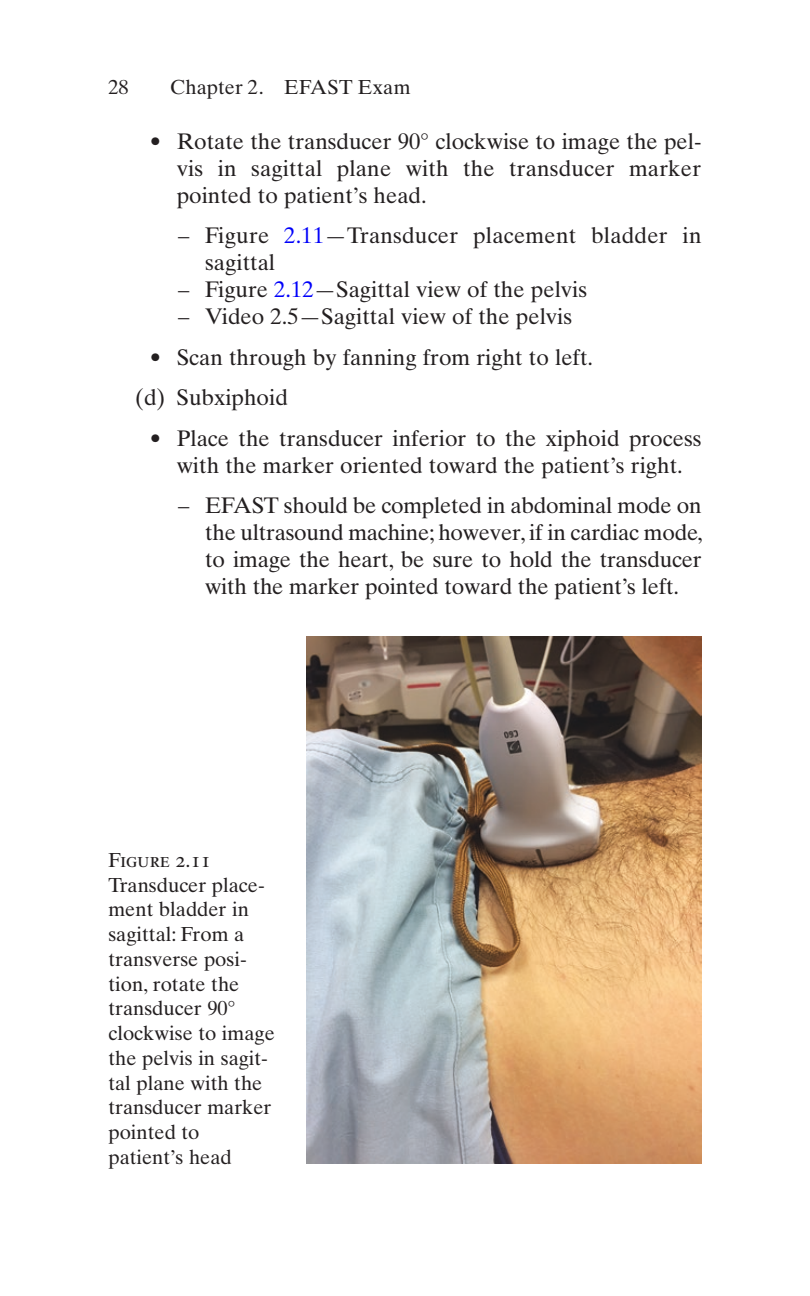
<style>
.page{position:relative;width:810px;height:1296px;background:#fff}
.page>*{position:absolute;margin:0;border:0;box-sizing:border-box;transform-origin:0 0}
.t1{font:22.5px/27px "Jxvdkl Gljwmq Times Ten";color:#231f20;text-align:justify}
.t2{font:20.25px/24.8px "Jxvdkl Gljwmq Times Ten";color:#231f20}
.t3{font:20.25px "Pslcpv Lxqrvp Times Ten Roman SC";color:#231f20}
.s1{color:#0000fa}
</style>
<div class="page">
<img style="left:306px;top:637px;width:396px;height:527px">
<p class="t2" style="left:108px;top:75px;width:22px">28</p>
<p class="t2" style="left:170px;top:75px;width:242px">Chapter 2. EFAST Exam</p>
<p class="t1" style="left:177px;top:127px;width:526px;text-indent:-27px">• Rotate the transducer 90° clockwise to image the pel&shy;vis in sagittal plane with the transducer marker pointed to patient’s head.</p>
<p class="t1" style="left:205px;top:222px;width:498px;text-indent:-27px">– Figure <span class="s1">2.11</span>—Transducer placement bladder in sagittal</p>
<p class="t1" style="left:178px;top:276px;width:411px">– Figure <span class="s1">2.12</span>—Sagittal view of the pelvis</p>
<p class="t1" style="left:178px;top:303px;width:396px">– Video 2.5—Sagittal view of the pelvis</p>
<p class="t1" style="left:135px;top:336px;width:459px;line-height:40.5px;text-indent:14px">• Scan through by fanning from right to left. (d) Subxiphoid</p>
<p class="t1" style="left:150px;top:424px;width:553px;text-align:center">• Place the transducer inferior to the xiphoid process with the marker oriented toward the patient’s right.</p>
<p class="t1" style="left:205px;top:492px;width:499px;text-indent:-27px">– EFAST should be completed in abdominal mode on the ultrasound machine; however, if in cardiac mode, to image the heart, be sure to hold the transducer with the marker pointed toward the patient’s left.</p>
<p class="t3" style="left:108px;top:848px;width:104px">Figure 2.11</p>
<p class="t2" style="left:108px;top:872px;width:168px">Transducer place&shy;ment bladder in sagittal: From a transverse posi&shy;tion, rotate the transducer 90° clockwise to image the pelvis in sagit&shy;tal plane with the transducer marker pointed to patient’s head</p>
</div>
